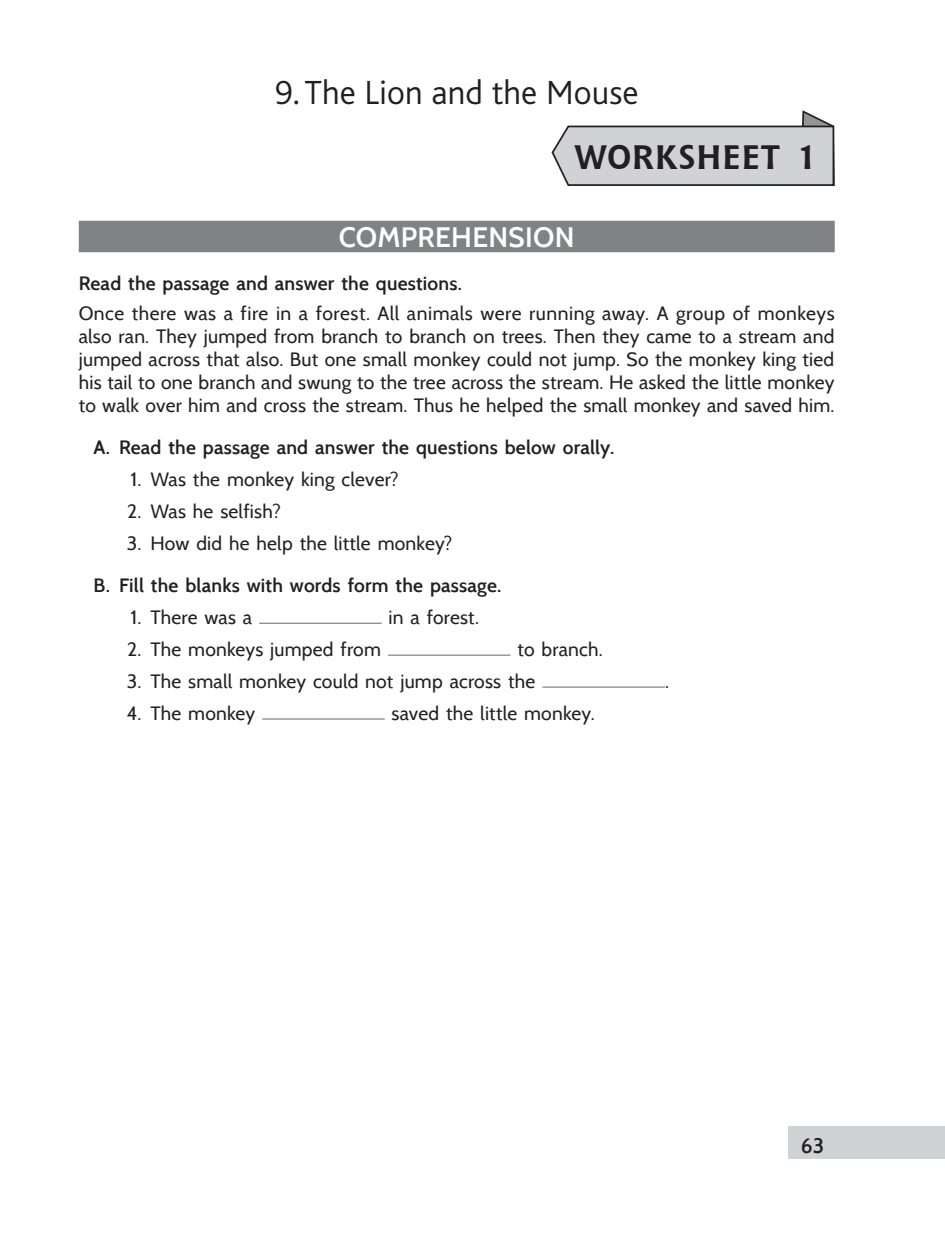
<style>
.page{position:relative;width:945px;height:1260px;background:#fff}
.page>*{position:absolute;margin:0;border:0;box-sizing:border-box;transform-origin:0 0}
.Chapter_head{font:300 35px "Bliss Icelandic";color:#231f20}
.t1{font:700 33.77px "Chianti BT";letter-spacing:.015em;color:#231f20}
.Worksheet_head{font:600 28px "Cabin";letter-spacing:.01em;color:#fff}
.t2{font:600 21px "Cabin";color:#231f20}
.Body_text{font:19.25px/23.1px "Cabin";letter-spacing:.01em;color:#231f20;text-align:justify}
.Exercise_2{font:19.25px "Cabin";letter-spacing:.01em;color:#231f20}
.Exercise_1{font:600 19.25px "Cabin";letter-spacing:.01em;color:#231f20}
.Body_text-2{font:600 19.25px "Cabin";letter-spacing:.01em;color:#231f20}
</style>
<div class="page">
<div style="left:788px;top:1126px;width:157px;height:33px;background:#d1d2d4"></div>
<div style="left:79px;top:221px;width:756px;height:31px;background:#808285"></div>
<svg style="left:551px;top:110px;width:284px;height:76px"></svg>
<hr style="left:259px;top:623px;width:123px;height:1px;background:#808285">
<hr style="left:388px;top:655px;width:123px;height:1px;background:#808285">
<hr style="left:542px;top:686px;width:123px;height:2px;background:#808285">
<hr style="left:262px;top:718px;width:123px;height:2px;background:#808285">
<p class="Chapter_head" style="left:275px;top:74px;width:365px">9. The Lion and the Mouse</p>
<p class="t1" style="left:575px;top:133px;width:244px">WORKSHEET 1</p>
<p class="Worksheet_head" style="left:339px;top:220px;width:237px">COMPREHENSION</p>
<p class="Body_text-2" style="left:79px;top:271px;width:385px">Read the passage and answer the questions.</p>
<p class="Body_text" style="left:79px;top:301px;width:758px">Once there was a fire in a forest. All animals were running away. A group of monkeys also ran. They jumped from branch to branch on trees. Then they came to a stream and jumped across that also. But one small monkey could not jump. So the monkey king tied his tail to one branch and swung to the tree across the stream. He asked the little monkey to walk over him and cross the stream. Thus he helped the small monkey and saved him.</p>
<p class="Exercise_1" style="left:93px;top:436px;width:522px">A. Read the passage and answer the questions below orally.</p>
<p class="Exercise_2" style="left:131px;top:468px;width:270px">1. Was the monkey king clever?</p>
<p class="Exercise_2" style="left:127px;top:499px;width:155px">2. Was he selfish?</p>
<p class="Exercise_2" style="left:127px;top:531px;width:327px">3. How did he help the little monkey?</p>
<p class="Exercise_1" style="left:94px;top:574px;width:409px">B. Fill the blanks with words form the passage.</p>
<p class="Exercise_2" style="left:131px;top:605px;width:123px">1. There was a</p>
<p class="Exercise_2" style="left:389px;top:605px;width:92px">in a forest.</p>
<p class="Exercise_2" style="left:127px;top:637px;width:255px">2. The monkeys jumped from</p>
<p class="Exercise_2" style="left:517px;top:637px;width:87px">to branch.</p>
<p class="Exercise_2" style="left:127px;top:669px;width:410px">3. The small monkey could not jump across the</p>
<p class="Exercise_2" style="left:665px;top:669px;width:5px">.</p>
<p class="Exercise_2" style="left:127px;top:701px;width:130px">4. The monkey</p>
<p class="Exercise_2" style="left:392px;top:701px;width:205px">saved the little monkey.</p>
<p class="t2" style="left:801px;top:1133px;width:25px">63</p>
</div>
